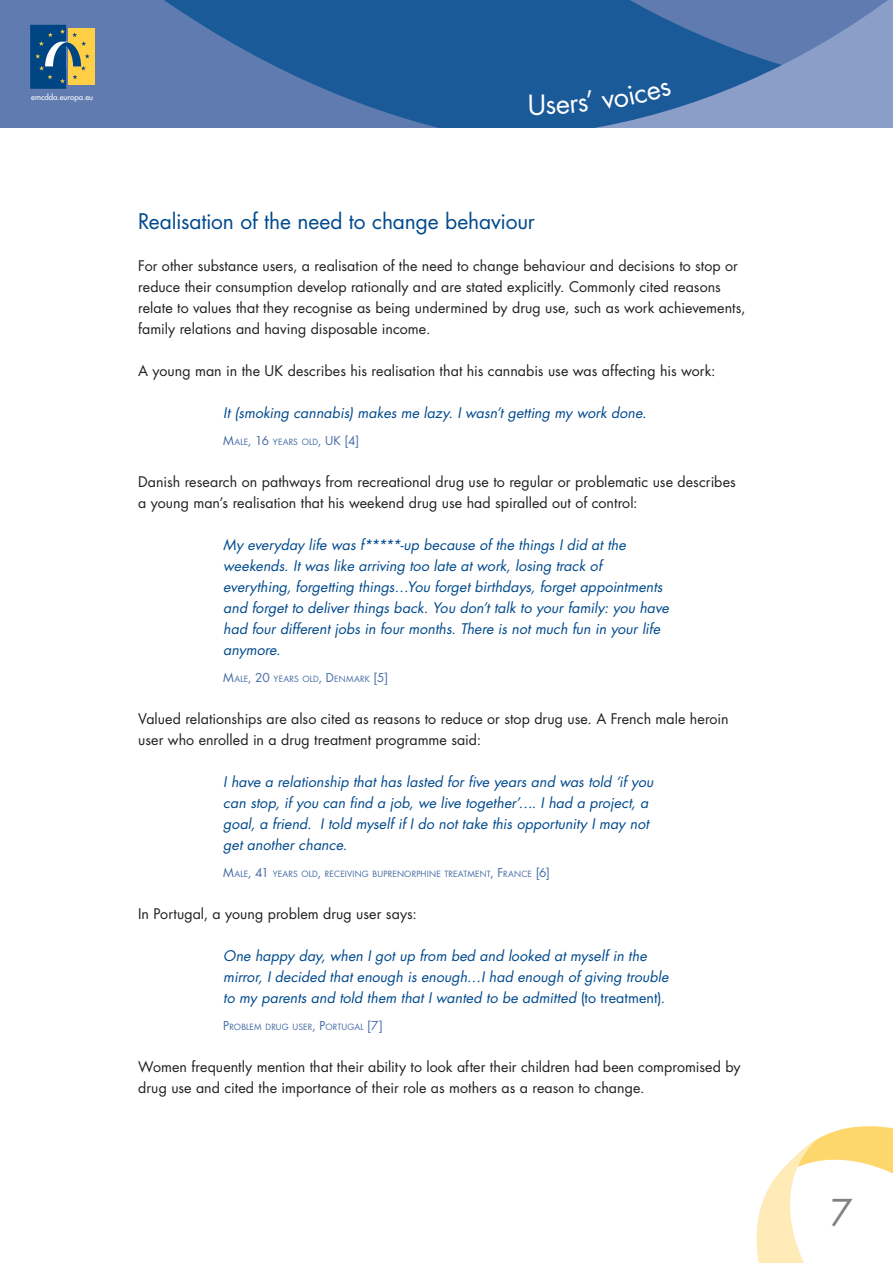
<style>
.page{position:relative;width:893px;height:1263px;background:#fff}
.page>*{position:absolute;margin:0;border:0;box-sizing:border-box;transform-origin:0 0}
.t1{font:36px "Futura";color:#808285}
._02-Titulo2{font:21px "Futura";letter-spacing:-.005em;color:#004a8d}
._03-Texto_general{font:14.25px/21px "Futura";letter-spacing:.005em;color:#231f20}
._04-Texto_cita{font:italic 14.25px/21px "Futura";color:#004a8d}
._05-Texto_cita_firma{font:8.4px "Futura";letter-spacing:.02em;color:#476da6}
.t2{font:7.8px "Futura";color:#fff}
.s1{font-size:12px}
.s2{font-style:normal}
</style>
<div class="page">
<svg style="left:0;top:0;width:496px;height:128px;background:#3f6ba5"></svg>
<svg style="left:496px;top:0;width:397px;height:128px;background:#4c76ac"></svg>
<div style="left:68px;top:29px;width:26px;height:56px;background:#ffcf45"></div>
<svg style="left:30px;top:25px;width:60px;height:64px"></svg>
<svg style="left:756px;top:1126px;width:137px;height:137px"></svg>
<div style="left:529px;top:90px;width:63px;height:25px;background:#1a5a99"></div>
<div style="left:602px;top:82px;width:70px;height:28px;background:#1a5a99"></div>
<p class="t2" style="left:31px;top:92px;width:63px">emcdda.europa.eu</p>
<p class="_02-Titulo2" style="left:138px;top:207px;width:398px">Realisation of the need to change behaviour</p>
<p class="_03-Texto_general" style="left:138px;top:255px;width:609px">For other substance users, a realisation of the need to change behaviour and decisions to stop or reduce their consumption develop rationally and are stated explicitly. Commonly cited reasons relate to values that they recognise as being undermined by drug use, such as work achievements, family relations and having disposable income.</p>
<p class="_03-Texto_general" style="left:138px;top:360px;width:579px">A young man in the UK describes his realisation that his cannabis use was affecting his work:</p>
<p class="_04-Texto_cita" style="left:223px;top:402px;width:425px">It (smoking cannabis) makes me lazy. I wasn’t getting my work done.</p>
<p class="_05-Texto_cita_firma" style="left:223px;top:436px;width:137px"><span class="s1">M</span>ALE<span class="s1">, 16</span> YEARS OLD<span class="s1">, UK [4]</span></p>
<p class="_03-Texto_general" style="left:138px;top:471px;width:599px">Danish research on pathways from recreational drug use to regular or problematic use describes a young man’s realisation that his weekend drug use had spiralled out of control:</p>
<p class="_04-Texto_cita" style="left:223px;top:534px;width:447px">My everyday life was f*****-up because of the things I did at the weekends. It was like arriving too late at work, losing track of everything, forgetting things…You forget birthdays, forget appointments and forget to deliver things back. You don’t talk to your family: you have had four different jobs in four months. There is not much fun in your life anymore.</p>
<p class="_05-Texto_cita_firma" style="left:223px;top:673px;width:166px"><span class="s1">M</span>ALE<span class="s1">, 20</span> YEARS OLD<span class="s1">, D</span> ENMARK <span class="s1">[5]</span></p>
<p class="_03-Texto_general" style="left:138px;top:708px;width:592px">Valued relationships are also cited as reasons to reduce or stop drug use. A French male heroin user who enrolled in a drug treatment programme said:</p>
<p class="_04-Texto_cita" style="left:223px;top:771px;width:432px">I have a relationship that has lasted for five years and was told ‘if you can stop, if you can find a job, we live together’…. I had a project, a goal, a friend. I told myself if I do not take this opportunity I may not get another chance.</p>
<p class="_05-Texto_cita_firma" style="left:223px;top:868px;width:328px"><span class="s1">M</span>ALE<span class="s1">, 41</span> YEARS OLD<span class="s1">,</span> RECEIVING BUPRENORPHINE TREATMENT<span class="s1">, F</span>RANCE <span class="s1">[6]</span></p>
<p class="_03-Texto_general" style="left:138px;top:903px;width:280px">In Portugal, a young problem drug user says:</p>
<p class="_04-Texto_cita" style="left:223px;top:945px;width:447px">One happy day, when I got up from bed and looked at myself in the mirror, I decided that enough is enough…I had enough of giving trouble to my parents and told them that I wanted to be admitted <span class="s2">(to treatment).</span></p>
<p class="_05-Texto_cita_firma" style="left:223px;top:1021px;width:161px"><span class="s1">P</span>ROBLEM DRUG USER<span class="s1">, P</span>ORTUGAL <span class="s1">[7]</span></p>
<p class="_03-Texto_general" style="left:138px;top:1056px;width:604px">Women frequently mention that their ability to look after their children had been compromised by drug use and cited the importance of their role as mothers as a reason to change.</p>
<h1 class="t1" style="left:831px;top:1188px;width:24px">7</h1>
</div>
